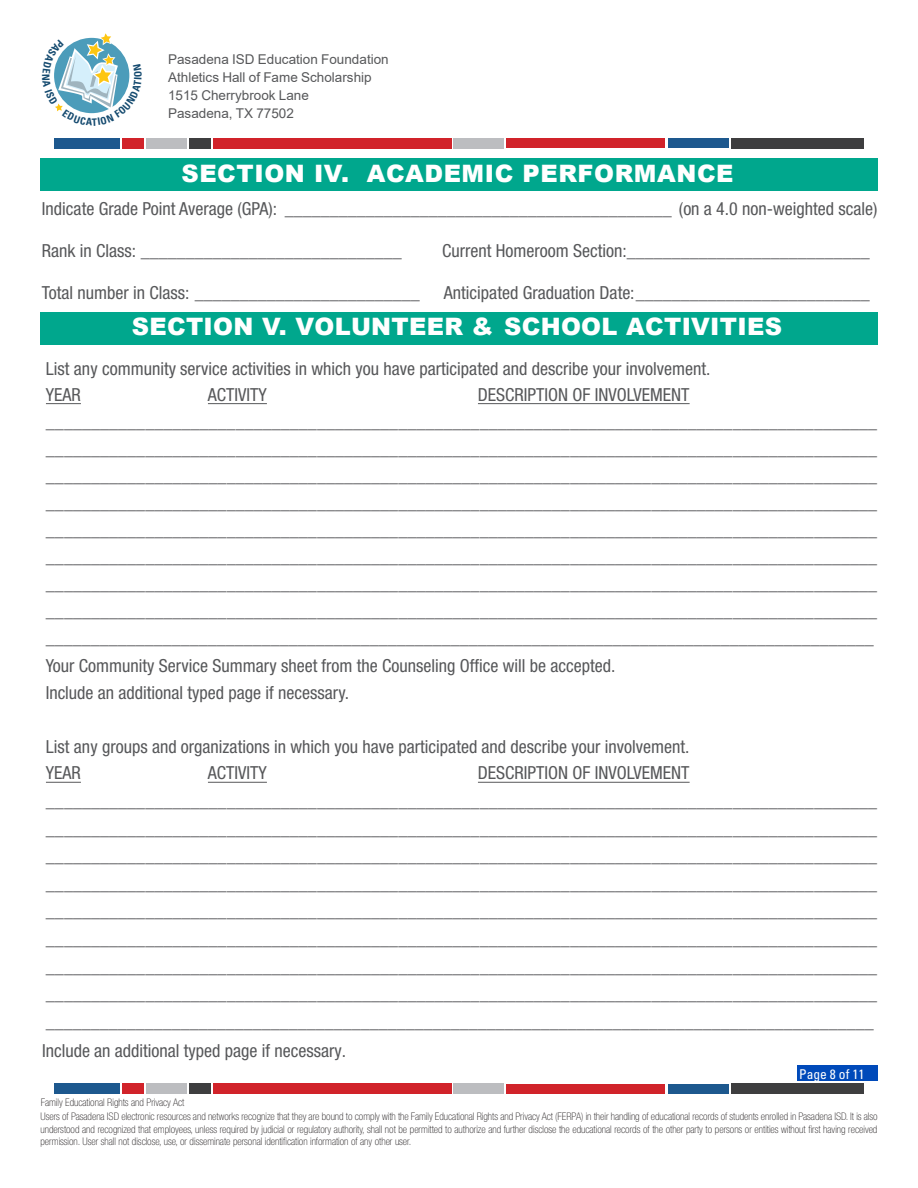
<style>
.page{position:relative;width:918px;height:1188px;background:#fff}
.page>*{position:absolute;margin:0;border:0;box-sizing:border-box;transform-origin:0 0}
.t1{font:900 24px "Arial";letter-spacing:.01em;color:#fff}
.t2{font:condensed 18px/27.2px "Helvetica Neue LT Std";color:#57585a}
.t3{font:13.5px/18px "Arial";color:#57585a}
.t4{font:condensed 13.5px "Univers LT Std";color:#fff}
.t5{font:100 condensed 10.5px/12.6px "Helvetica Neue LT Std";color:#231f20;text-align:justify}
</style>
<div class="page">
<div style="left:797px;top:1066px;width:80px;height:15px;background:#004aba"></div>
<div style="left:40px;top:159px;width:837px;height:32px;background:#00a78d"></div>
<div style="left:40px;top:312px;width:837px;height:33px;background:#00a78d"></div>
<hr style="left:46px;top:403px;width:35px;height:1px;background:#57585a">
<hr style="left:208px;top:403px;width:59px;height:1px;background:#57585a">
<hr style="left:478px;top:403px;width:212px;height:1px;background:#57585a">
<hr style="left:46px;top:782px;width:35px;height:1px;background:#57585a">
<hr style="left:208px;top:782px;width:59px;height:1px;background:#57585a">
<hr style="left:478px;top:782px;width:212px;height:1px;background:#57585a">
<div style="left:506px;top:1084px;width:159px;height:10px;background:#d1232a"></div>
<div style="left:213px;top:1084px;width:238px;height:10px;background:#d1232a"></div>
<div style="left:731px;top:1084px;width:133px;height:10px;background:#3e3e3f"></div>
<div style="left:668px;top:1084px;width:61px;height:10px;background:#1d588e"></div>
<div style="left:189px;top:1084px;width:22px;height:10px;background:#3e3e3f"></div>
<div style="left:122px;top:1084px;width:21px;height:10px;background:#d1232a"></div>
<div style="left:146px;top:1084px;width:41px;height:10px;background:#bcbdc0"></div>
<div style="left:54px;top:1084px;width:65px;height:10px;background:#1d588e"></div>
<div style="left:454px;top:1084px;width:50px;height:10px;background:#bcbdc0"></div>
<div style="left:506px;top:138px;width:159px;height:10px;background:#d1232a"></div>
<div style="left:213px;top:138px;width:238px;height:10px;background:#d1232a"></div>
<div style="left:731px;top:138px;width:133px;height:10px;background:#3e3e3f"></div>
<div style="left:668px;top:138px;width:61px;height:10px;background:#1d588e"></div>
<div style="left:189px;top:138px;width:22px;height:10px;background:#3e3e3f"></div>
<div style="left:122px;top:138px;width:21px;height:10px;background:#d1232a"></div>
<div style="left:146px;top:138px;width:41px;height:10px;background:#bcbdc0"></div>
<div style="left:54px;top:138px;width:65px;height:10px;background:#1d588e"></div>
<div style="left:454px;top:138px;width:50px;height:10px;background:#bcbdc0"></div>
<svg style="left:54px;top:33px;width:76px;height:81px"></svg>
<p class="t3" style="left:168px;top:50px;width:222px">Pasadena ISD Education Foundation<br>Athletics Hall of Fame Scholarship<br>1515 Cherrybrook Lane<br>Pasadena, TX 77502</p>
<p class="t1" style="left:182px;top:156px;width:554px">SECTION IV. ACADEMIC PERFORMANCE</p>
<p class="t2" style="left:42px;top:195px;width:837px">Indicate Grade Point Average (GPA): ___________________________________________ (on a 4.0 non-weighted scale)</p>
<p class="t2" style="left:42px;top:237px;width:361px">Rank in Class: _____________________________</p>
<p class="t2" style="left:442px;top:237px;width:186px">Current Homeroom Section:</p>
<p class="t2" style="left:42px;top:279px;width:379px">Total number in Class: _________________________</p>
<p class="t2" style="left:444px;top:279px;width:192px">Anticipated Graduation Date:</p>
<p class="t1" style="left:132px;top:309px;width:652px">SECTION V. VOLUNTEER &amp; SCHOOL ACTIVITIES</p>
<p class="t2" style="left:46px;top:355px;width:666px;line-height:26px">List any community service activities in which you have participated and describe your involvement.<br>YEAR</p>
<p class="t2" style="left:46px;top:381px;width:833px;text-indent:432px">DESCRIPTION OF INVOLVEMENT ____________________________________________________________________________________________ ____________________________________________________________________________________________ ____________________________________________________________________________________________ ____________________________________________________________________________________________ ____________________________________________________________________________________________ ____________________________________________________________________________________________ ____________________________________________________________________________________________ ____________________________________________________________________________________________ ____________________________________________________________________________________________ Your Community Service Summary sheet from the Counseling Office will be accepted.<br>Include an additional typed page if necessary.</p>
<p class="t2" style="left:46px;top:733px;width:645px;line-height:26.5px">List any groups and organizations in which you have participated and describe your involvement.<br>YEAR</p>
<p class="t2" style="left:208px;top:381px;width:60px">ACTIVITY</p>
<p class="t2" style="left:42px;top:759px;width:837px;line-height:27.8px;text-indent:436px">DESCRIPTION OF INVOLVEMENT ____________________________________________________________________________________________ ____________________________________________________________________________________________ ____________________________________________________________________________________________ ____________________________________________________________________________________________ ____________________________________________________________________________________________ ____________________________________________________________________________________________ ____________________________________________________________________________________________ ____________________________________________________________________________________________ ____________________________________________________________________________________________ Include an additional typed page if necessary.</p>
<p class="t5" style="left:41px;top:1096px;width:145px">Family Educational Rights and Privacy Act</p>
<p class="t2" style="left:208px;top:759px;width:60px">ACTIVITY</p>
<p class="t4" style="left:799px;top:1065px;width:67px">Page 8 of 11</p>
<p class="t5" style="left:40px;top:1110px;width:839px">Users of Pasadena ISD electronic resources and networks recognize that they are bound to comply with the Family Educational Rights and Privacy Act (FERPA) in their handling of educational records of students enrolled in Pasadena ISD. It is also understood and recognized that employees, unless required by judicial or regulatory authority, shall not be permitted to authorize and further disclose the educational records of the other party to persons or entities without first having received permission. User shall not disclose, use, or disseminate personal identification information of any other user.</p>
</div>
